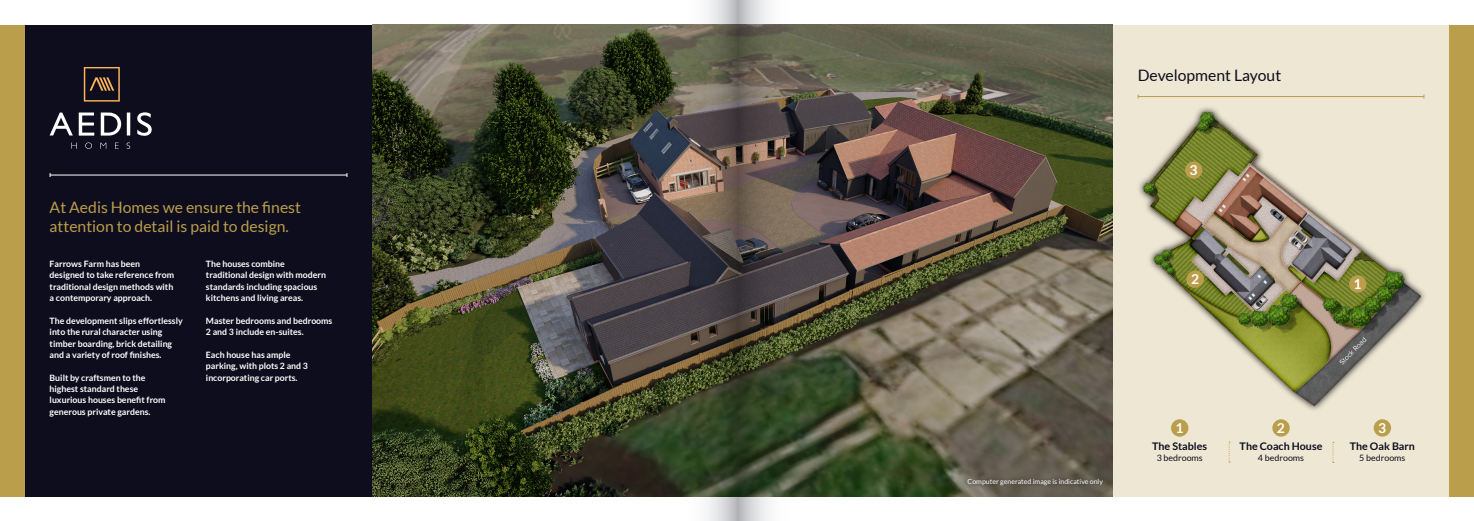
<style>
.page{position:relative;width:1474px;height:521px;background:#fff}
.page>*{position:absolute;margin:0;border:0;box-sizing:border-box;transform-origin:0 0}
.t1{font:15.75px/18.9px "Lato";color:#bb9e4b}
.t2{font:15.75px "Lato";color:#0d0d1e}
.t3{font:700 13.65px "Lato";color:#fff}
.t4{font:700 10.5px "Lato";color:#0d0d1e}
.t5{font:700 8.75px/11.4px "Lato";color:#fff}
.t6{font:8.75px "Lato";color:#0d0d1e}
.t7{font:7px "Lato";color:#fff}
</style>
<div class="page">
<div style="left:1112px;top:25px;width:337px;height:471px;background:#eee7d3"></div>
<div style="left:25px;top:25px;width:347px;height:471px;background:#0d0d1e"></div>
<hr style="left:50px;top:175px;width:297px;height:1px;background:#fff">
<svg style="left:50px;top:113px;width:23px;height:23px"></svg>
<svg style="left:85px;top:142px;width:7px;height:7px"></svg>
<svg style="left:126px;top:142px;width:4px;height:7px"></svg>
<svg style="left:79px;top:113px;width:15px;height:23px"></svg>
<svg style="left:137px;top:112px;width:15px;height:24px"></svg>
<svg style="left:101px;top:112px;width:29px;height:24px"></svg>
<svg style="left:100px;top:143px;width:6px;height:6px"></svg>
<svg style="left:71px;top:143px;width:6px;height:6px"></svg>
<svg style="left:115px;top:143px;width:4px;height:6px"></svg>
<svg style="left:84px;top:67px;width:36px;height:35px"></svg>
<hr style="left:1138px;top:96px;width:285px;height:1px;background:#bb9e4b">
<div style="left:0;top:25px;width:25px;height:471px;background:#bb9e4b"></div>
<div style="left:1449px;top:25px;width:24px;height:471px;background:#bb9e4b"></div>
<svg style="left:1228px;top:441px;width:2px;height:22px"></svg>
<svg style="left:1332px;top:442px;width:1px;height:21px"></svg>
<img style="left:372px;top:25px;width:740px;height:471px">
<svg style="left:963px;top:475px;width:144px;height:15px;background:#615b50"></svg>
<img style="left:1138px;top:107px;width:287px;height:303px">
<div style="left:1184px;top:161px;width:18px;height:18px;background:#bb9e4b;border-radius:50%"></div>
<div style="left:1186px;top:270px;width:17px;height:18px;background:#bb9e4b;border-radius:50%"></div>
<div style="left:1348px;top:275px;width:18px;height:18px;background:#bb9e4b;border-radius:50%"></div>
<img style="left:674px;top:0;width:63px;height:521px">
<svg style="left:737px;top:0;width:64px;height:521px;background:#5d5b4e"></svg>
<div style="left:1171px;top:419px;width:17px;height:18px;background:#bb9e4b;border-radius:50%"></div>
<div style="left:1272px;top:419px;width:17px;height:18px;background:#bb9e4b;border-radius:50%"></div>
<div style="left:1373px;top:419px;width:17px;height:18px;background:#bb9e4b;border-radius:50%"></div>
<p class="t1" style="left:50px;top:198px;width:253px">At Aedis Homes we ensure the finest attention to detail is paid to design.</p>
<p class="t5" style="left:50px;top:258px;width:126px">Farrows Farm has been designed to take reference from traditional design methods with a contemporary approach.</p>
<p class="t5" style="left:50px;top:315px;width:135px">The development slips effortlessly into the rural character using timber boarding, brick detailing and a variety of roof finishes.</p>
<p class="t5" style="left:50px;top:372px;width:97px">Built by craftsmen to the</p>
<p class="t5" style="left:50px;top:383px;width:117px">highest standard these luxurious houses benefit from generous private gardens.</p>
<p class="t5" style="left:206px;top:258px;width:122px">The houses combine traditional design with modern standards including spacious kitchens and living areas.</p>
<p class="t5" style="left:206px;top:315px;width:128px">Master bedrooms and bedrooms</p>
<p class="t5" style="left:206px;top:326px;width:99px">2 and 3 include en-suites.</p>
<p class="t5" style="left:206px;top:349px;width:104px">Each house has ample parking, with plots 2 and 3 incorporating car ports.</p>
<p class="t2" style="left:1137px;top:66px;width:145px">Development Layout</p>
<p class="t3" style="left:1189px;top:162px;width:10px">3</p>
<p class="t3" style="left:1191px;top:271px;width:10px">2</p>
<p class="t3" style="left:1353px;top:276px;width:10px">1</p>
<p class="t7" style="left:967px;top:478px;width:137px">Computer generated image is indicative only</p>
<p class="t3" style="left:1175px;top:420px;width:10px">1</p>
<p class="t3" style="left:1276px;top:420px;width:10px">2</p>
<p class="t3" style="left:1378px;top:420px;width:10px">3</p>
<p class="t4" style="left:1152px;top:440px;width:56px">The Stables</p>
<p class="t6" style="left:1156px;top:452px;width:48px">3 bedrooms</p>
<p class="t4" style="left:1239px;top:440px;width:84px">The Coach House</p>
<p class="t6" style="left:1257px;top:452px;width:48px">4 bedrooms</p>
<p class="t4" style="left:1349px;top:440px;width:67px">The Oak Barn</p>
<p class="t6" style="left:1359px;top:452px;width:48px">5 bedrooms</p>
</div>
